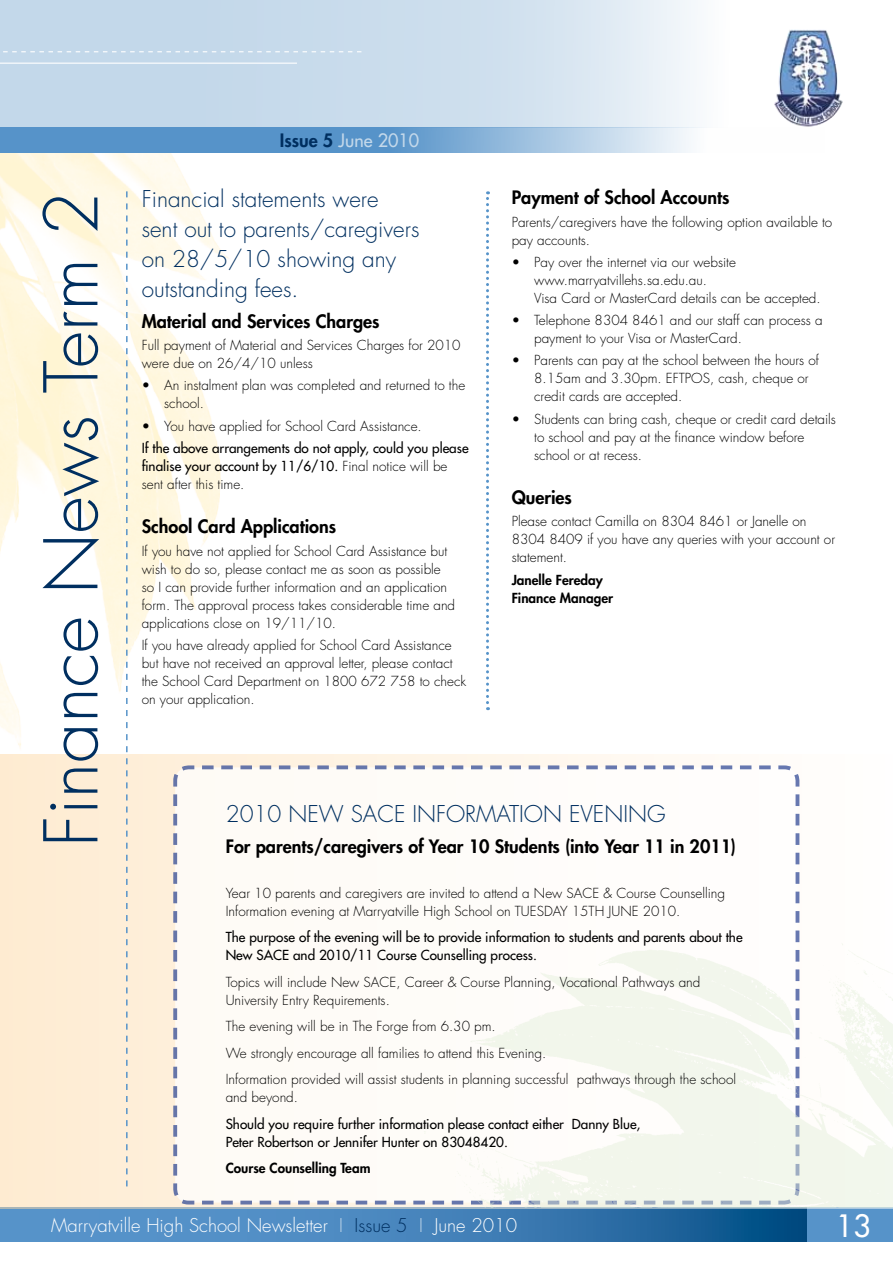
<style>
.page{position:relative;width:893px;height:1263px;background:#fff}
.page>*{position:absolute;margin:0;border:0;box-sizing:border-box;transform-origin:0 0}
.t1{font:300 72px "Futura";color:#002f60}
.t2{font:30px "Futura";color:#fff}
.t3{font:300 22.5px/30px "Futura";color:#002f60}
.t4{font:300 18.45px "Futura";color:#fff}
.t5{font:800 18px "Futura";color:#000}
.t6{font:18px "Futura";color:#c3d8ea}
.t7{font:300 13.5px/18px "Futura";color:#000}
.t8{font:13.5px/18px "Futura";color:#000}
.t9{font:800 13.5px/18px "Futura";color:#000}
.s1{font-weight:800;color:#002f60}
.s2{font-weight:300}
.s3{color:#c3d8ea}
.s4{color:#002f60}
</style>
<div class="page">
<svg style="left:0;top:1209px;width:807px;height:33px;background:#3d7db4"></svg>
<div style="left:807px;top:1208px;width:86px;height:34px;background:#5693c9"></div>
<img style="left:821px;top:30px;width:22px;height:94px">
<svg style="left:0;top:755px;width:893px;height:454px"></svg>
<svg style="left:172px;top:764px;width:629px;height:442px"></svg>
<img style="left:406px;top:927px;width:487px;height:281px">
<img style="left:0;top:153px;width:245px;height:612px">
<svg style="left:0;top:0;width:821px;height:128px;fill:#cbddec"></svg>
<svg style="left:0;top:128px;width:690px;height:25px;background:#78a8d3"></svg>
<svg style="left:126px;top:191px;width:2px;height:995px;background:#becfd8"></svg>
<hr style="left:0;top:63px;width:297px;height:1px;background:#fff">
<svg style="left:0;top:51px;width:361px;height:1px"></svg>
<svg style="left:486px;top:191px;width:3px;height:519px"></svg>
<h1 class="t1" style="left:28px;top:847px;width:657px;rotate:-90deg">Finance News Term 2</h1>
<h3 class="t6" style="left:280px;top:128px;width:141px"><span class="s1">Issue 5</span> June 2010</h3>
<h3 class="t3" style="left:142px;top:185px;width:279px">Financial statements were sent out to parents/caregivers on 28/5/10 showing any outstanding fees.</h3>
<h3 class="t5" style="left:142px;top:309px;width:239px">Material and Services Charges</h3>
<p class="t7" style="left:142px;top:337px;width:320px">Full payment of Material and Services Charges for 2010 were due on 26/4/10 unless</p>
<p class="t7" style="left:164px;top:377px;width:302px;text-indent:-23px">• An instalment plan was completed and returned to the school.</p>
<p class="t7" style="left:142px;top:417px;width:282px">• You have applied for School Card Assistance.</p>
<p class="t8" style="left:142px;top:439px;width:328px">If the above arrangements do not apply, could you please finalise your account by 11/6/10. <span class="s2">Final notice will be sent after this time.</span></p>
<h3 class="t5" style="left:142px;top:515px;width:196px">School Card Applications</h3>
<p class="t7" style="left:142px;top:542px;width:315px">If you have not applied for School Card Assistance but wish to do so, please contact me as soon as possible so I can provide further information and an application form. The approval process takes considerable time and applications close on 19/11/10.</p>
<p class="t7" style="left:142px;top:636px;width:326px">If you have already applied for School Card Assistance but have not received an approval letter, please contact the School Card Department on 1800 672 758 to check on your application.</p>
<h3 class="t5" style="left:512px;top:186px;width:219px">Payment of School Accounts</h3>
<p class="t7" style="left:512px;top:213px;width:322px">Parents/caregivers have the following option available to pay accounts.</p>
<p class="t7" style="left:534px;top:253px;width:288px;text-indent:-23px">• Pay over the internet via our website www.marryatvillehs.sa.edu.au.<br>Visa Card or MasterCard details can be accepted.</p>
<p class="t7" style="left:534px;top:311px;width:290px;text-indent:-23px">• Telephone 8304 8461 and our staff can process a payment to your Visa or MasterCard.</p>
<p class="t7" style="left:534px;top:352px;width:286px;text-indent:-23px">• Parents can pay at the school between the hours of<br>8.15am and 3.30pm. EFTPOS, cash, cheque or credit cards are accepted.</p>
<p class="t7" style="left:534px;top:410px;width:303px;text-indent:-23px">• Students can bring cash, cheque or credit card details to school and pay at the finance window before school or at recess.</p>
<h3 class="t5" style="left:512px;top:485px;width:62px">Queries</h3>
<p class="t7" style="left:512px;top:513px;width:325px">Please contact Camilla on 8304 8461 or Janelle on<br>8304 8409 if you have any queries with your account or statement.</p>
<p class="t9" style="left:512px;top:570px;width:103px">Janelle Fereday<br>Finance Manager</p>
<h3 class="t3" style="left:226px;top:800px;width:441px">2010 NEW SACE INFORMATION EVENING</h3>
<h3 class="t5" style="left:226px;top:834px;width:512px">For parents/caregivers of Year 10 Students (into Year 11 in 2011)</h3>
<p class="t7" style="left:226px;top:884px;width:501px">Year 10 parents and caregivers are invited to attend a New SACE &amp; Course Counselling<br>Information evening at Marryatville High School on TUESDAY 15TH JUNE 2010.</p>
<p class="t8" style="left:226px;top:928px;width:518px">The purpose of the evening will be to provide information to students and parents about the<br>New SACE and 2010/11 Course Counselling process.</p>
<p class="t7" style="left:226px;top:973px;width:476px">Topics will include New SACE, Career &amp; Course Planning, Vocational Pathways and<br>University Entry Requirements.</p>
<p class="t7" style="left:226px;top:1013px;width:512px;line-height:26.5px">The evening will be in The Forge from 6.30 pm.<br>We strongly encourage all families to attend this Evening.<br>Information provided will assist students in planning successful pathways through the school</p>
<p class="t7" style="left:226px;top:1088px;width:74px">and beyond.</p>
<p class="t8" style="left:226px;top:1114px;width:416px">Should you require further information please contact either Danny Blue,<br>Peter Robertson or Jennifer Hunter on 83048420.</p>
<p class="t9" style="left:226px;top:1159px;width:146px">Course Counselling Team</p>
<h3 class="t4" style="left:51px;top:1214px;width:468px">Marryatville High School Newsletter <span class="s3">I</span> <span class="s4">Issue 5</span> <span class="s3">I</span> June 2010</h3>
<h2 class="t2" style="left:836px;top:1206px;width:36px">13</h2>
</div>
